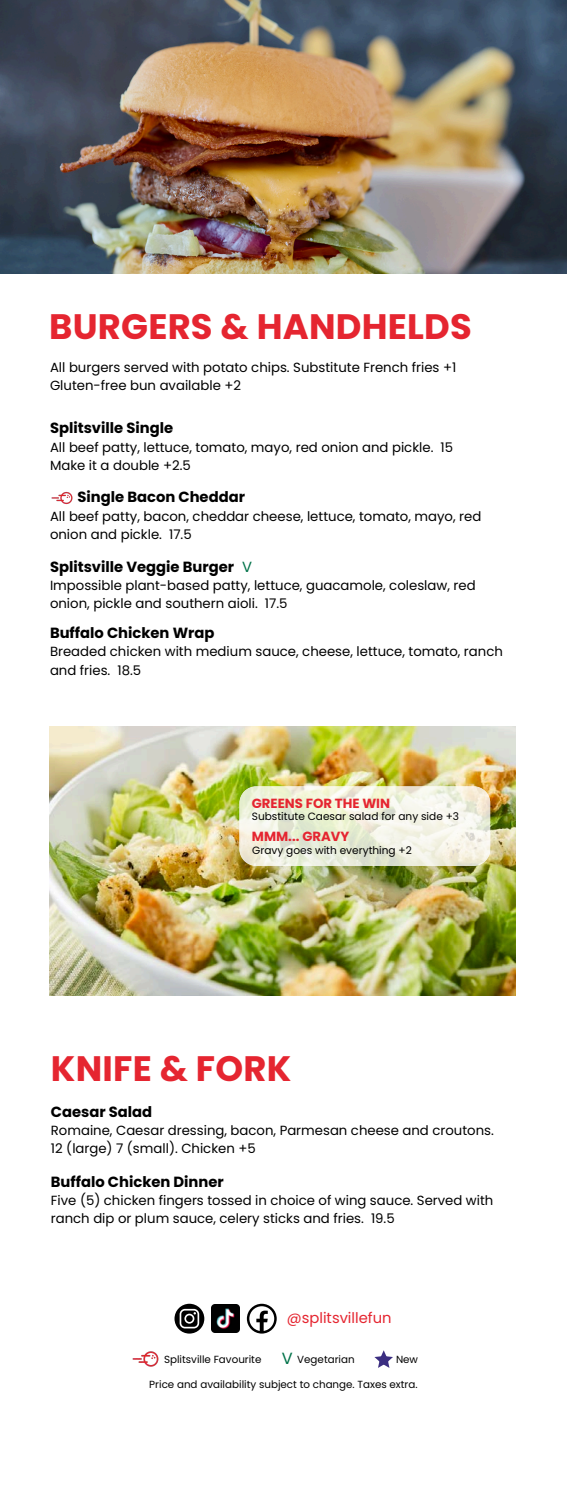
<style>
.page{position:relative;width:567px;height:1485px;background:#fff}
.page>*{position:absolute;margin:0;border:0;box-sizing:border-box;transform-origin:0 0}
.t1{font:700 35.4px "Poppins";letter-spacing:.005em;color:#e52530}
.t2{font:16.2px "Poppins";color:#017249}
.t3{font:700 14.7px "Poppins";color:#000}
.t4{font:14.7px "Poppins";color:#e52530}
.t5{font:13.2px/18.5px "Poppins";color:#000}
.t6{font:700 13.2px "Poppins";color:#e52530}
.t7{font:10.5px "Poppins";color:#000}
.t8{font:10.35px "Poppins";color:#000}
.s1{font-weight:400;color:#017249}
</style>
<div class="page">
<img style="left:49px;top:726px;width:466px;height:270px">
<img style="left:132px;top:1351px;width:27px;height:16px">
<svg style="left:374px;top:1350px;width:19px;height:18px"></svg>
<img style="left:51px;top:491px;width:22px;height:14px">
<svg style="left:239px;top:786px;width:251px;height:80px"></svg>
<img style="left:0;top:0;width:567px;height:274px">
<img style="left:211px;top:1305px;width:28px;height:27px">
<svg style="left:247px;top:1304px;width:30px;height:30px"></svg>
<svg style="left:175px;top:1304px;width:29px;height:30px"></svg>
<h4 class="t1" style="left:49px;top:301px;width:424px">BURGERS &amp; HANDHELDS</h4>
<h4 class="t5" style="left:50px;top:359px;width:408px;line-height:17.7px">All burgers served with potato chips. Substitute French fries +1<br>Gluten-free bun available +2</h4>
<h3 class="t3" style="left:50px;top:418px;width:125px">Splitsville Single</h3>
<h3 class="t5" style="left:50px;top:438px;width:405px">All beef patty, lettuce, tomato, mayo, red onion and pickle. 15<br>Make it a double +2.5</h3>
<p class="t3" style="left:78px;top:487px;width:169px">Single Bacon Cheddar</p>
<p class="t5" style="left:50px;top:507px;width:433px">All beef patty, bacon, cheddar cheese, lettuce, tomato, mayo, red onion and pickle. 17.5</p>
<p class="t3" style="left:50px;top:556px;width:203px">Splitsville Veggie Burger <span class="s1">V</span></p>
<p class="t5" style="left:50px;top:576px;width:427px">Impossible plant-based patty, lettuce, guacamole, coleslaw, red onion, pickle and southern aioli.</p>
<h1 class="t5" style="left:265px;top:595px;width:24px">17.5</h1>
<h4 class="t3" style="left:50px;top:622px;width:166px">Buffalo Chicken Wrap</h4>
<h4 class="t5" style="left:50px;top:642px;width:454px">Breaded chicken with medium sauce, cheese, lettuce, tomato, ranch and fries. 18.5</h4>
<p class="t6" style="left:252px;top:794px;width:140px">GREENS FOR THE WIN</p>
<h2 class="t7" style="left:252px;top:809px;width:209px">Substitute Caesar salad for any side +3</h2>
<p class="t6" style="left:252px;top:827px;width:99px">MMM... GRAVY</p>
<p class="t7" style="left:252px;top:843px;width:161px">Gravy goes with everything +2</p>
<h4 class="t1" style="left:51px;top:1044px;width:242px">KNIFE &amp; FORK</h4>
<h1 class="t3" style="left:51px;top:1101px;width:103px">Caesar Salad</h1>
<h1 class="t5" style="left:51px;top:1121px;width:444px;line-height:18px">Romaine, Caesar dressing, bacon, Parmesan cheese and croutons.<br>12 (large) 7 (small). Chicken +5</h1>
<h4 class="t3" style="left:51px;top:1172px;width:174px">Buffalo Chicken Dinner</h4>
<h4 class="t5" style="left:51px;top:1192px;width:444px;line-height:18px">Five (5) chicken fingers tossed in choice of wing sauce. Served with ranch dip or plum sauce, celery sticks and fries. 19.5</h4>
<p class="t4" style="left:287px;top:1308px;width:106px">@splitsvillefun</p>
<p class="t8" style="left:164px;top:1352px;width:99px">Splitsville Favourite</p>
<h3 class="t2" style="left:282px;top:1347px;width:12px">V</h3>
<p class="t8" style="left:297px;top:1352px;width:59px">Vegetarian</p>
<p class="t8" style="left:396px;top:1352px;width:24px">New</p>
<p class="t8" style="left:149px;top:1377px;width:270px">Price and availability subject to change. Taxes extra.</p>
</div>
